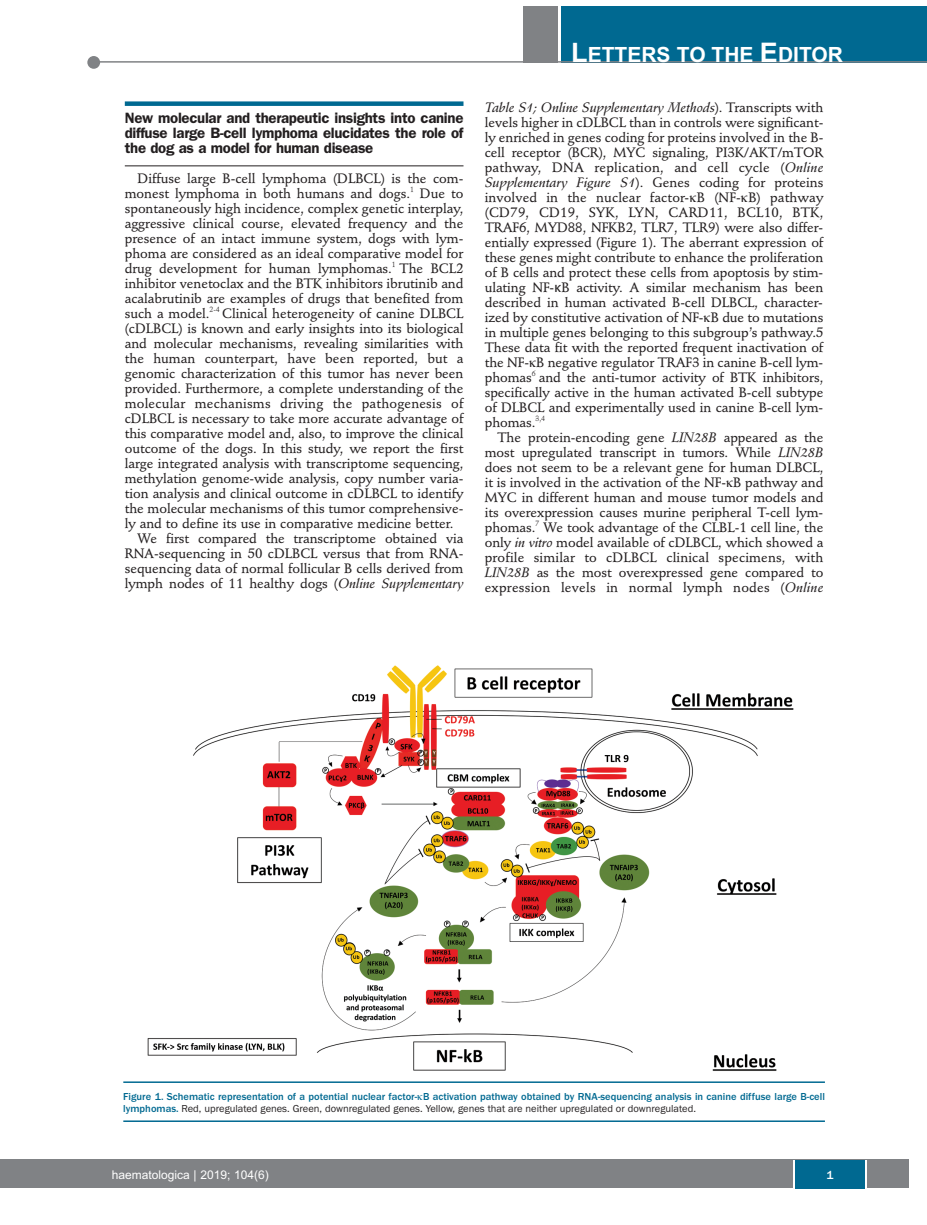
<style>
.page{position:relative;width:927px;height:1225px;background:#fff}
.page>*{position:absolute;margin:0;border:0;box-sizing:border-box;transform-origin:0 0}
.t1{font:700 21px "Arial";color:#fff}
.t2{font:600 15px/15px "Franklin Gothic";letter-spacing:-.02em;color:#231f20;text-align:justify}
.t3{font:500 13.5px/15px "Stempel Schneidler";letter-spacing:-.005em;color:#231f20;text-align:justify}
.t4{font:italic 13.5px "Stempel Schneidler Med";letter-spacing:-.005em;color:#231f20}
.t5{font:500 13.5px "Stempel Schneidler";letter-spacing:.015em;color:#231f20}
.t6{font:12px "Arial";color:#fff}
.t7{font:500 12px "Franklin Gothic";color:#fff}
.t8{font:500 10.5px/12px "Franklin Gothic";color:#006991}
.s1{font-family:"Stempel Schneidler Med";font-weight:400;font-style:italic}
.s2{font-size:27px}
.s3{font-family:"Stempel Schneidler";font-weight:500;font-style:normal}
.s4{font-family:"Lucida Grande";font-weight:400}
.s5{font-weight:400;color:#231f20}
</style>
<div class="page">
<div style="left:0;top:1159px;width:909px;height:28px;background:#808285"></div>
<div style="left:795px;top:1160px;width:70px;height:28px;background:#006991"></div>
<hr style="left:793px;top:1160px;width:2px;height:28px;background:#fff">
<hr style="left:865px;top:1160px;width:2px;height:28px;background:#fff">
<div style="left:561px;top:6px;width:366px;height:56px;background:#006991"></div>
<div style="left:523px;top:6px;width:34px;height:56px;background:#808285"></div>
<div style="left:87px;top:56px;width:13px;height:13px;background:#808285;border-radius:50%"></div>
<hr style="left:95px;top:61px;width:832px;height:2px;background:#808285">
<div style="left:125px;top:101px;width:338px;height:5px;background:#006991"></div>
<hr style="left:125px;top:166px;width:338px;height:1px;background:#231f20">
<img style="left:147px;top:665px;width:647px;height:406px">
<hr style="left:123px;top:1081px;width:702px;height:2px;background:#006991">
<hr style="left:123px;top:1120px;width:702px;height:2px;background:#006991">
<p class="t2" style="left:125px;top:112px;width:340px">New molecular and therapeutic insights into canine diffuse large B-cell lymphoma elucidates the role of the dog as a model for human disease</p>
<p class="t3" style="left:138px;top:172px;width:327px">Diffuse large B-cell lymphoma (DLBCL) is the com-</p>
<p class="t3" style="left:125px;top:187px;width:340px">monest lymphoma in both humans and dogs.<sup>1</sup> Due to</p>
<p class="t3" style="left:125px;top:202px;width:340px">spontaneously high incidence, complex genetic interplay,</p>
<p class="t3" style="left:125px;top:217px;width:340px">aggressive clinical course, elevated frequency and the</p>
<p class="t3" style="left:125px;top:232px;width:340px">presence of an intact immune system, dogs with lym-</p>
<p class="t3" style="left:125px;top:247px;width:340px">phoma are considered as an ideal comparative model for</p>
<p class="t3" style="left:125px;top:262px;width:340px">drug development for human lymphomas.<sup>1</sup> The BCL2</p>
<p class="t3" style="left:125px;top:277px;width:340px">inhibitor venetoclax and the BTK inhibitors ibrutinib and</p>
<p class="t3" style="left:125px;top:292px;width:340px">acalabrutinib are examples of drugs that benefited from</p>
<p class="t3" style="left:125px;top:307px;width:340px">such a model.<sup>2-4</sup> Clinical heterogeneity of canine DLBCL</p>
<p class="t3" style="left:125px;top:322px;width:340px">(cDLBCL) is known and early insights into its biological</p>
<p class="t3" style="left:125px;top:337px;width:340px">and molecular mechanisms, revealing similarities with</p>
<p class="t3" style="left:125px;top:352px;width:340px">the human counterpart, have been reported, but a</p>
<p class="t3" style="left:125px;top:367px;width:340px">genomic characterization of this tumor has never been</p>
<p class="t3" style="left:125px;top:382px;width:340px">provided. Furthermore, a complete understanding of the</p>
<p class="t5" style="left:125px;top:398px;width:340px">molecular mechanisms driving the pathogenesis of</p>
<p class="t3" style="left:125px;top:412px;width:340px">cDLBCL is necessary to take more accurate advantage of</p>
<p class="t3" style="left:125px;top:427px;width:340px">this comparative model and, also, to improve the clinical</p>
<p class="t3" style="left:125px;top:442px;width:340px">outcome of the dogs. In this study, we report the first</p>
<p class="t3" style="left:125px;top:457px;width:340px">large integrated analysis with transcriptome sequencing,</p>
<p class="t3" style="left:125px;top:472px;width:340px">methylation genome-wide analysis, copy number varia-</p>
<p class="t3" style="left:125px;top:487px;width:340px">tion analysis and clinical outcome in cDLBCL to identify</p>
<p class="t3" style="left:125px;top:502px;width:340px">the molecular mechanisms of this tumor comprehensive-</p>
<p class="t3" style="left:125px;top:517px;width:330px">ly and to define its use in comparative medicine better.</p>
<p class="t3" style="left:138px;top:532px;width:327px">We first compared the transcriptome obtained via</p>
<p class="t3" style="left:125px;top:547px;width:340px">RNA-sequencing in 50 cDLBCL versus that from RNA-</p>
<p class="t3" style="left:125px;top:562px;width:340px">sequencing data of normal follicular B cells derived from</p>
<p class="t3" style="left:125px;top:577px;width:340px">lymph nodes of 11 healthy dogs (<span class="s1">Online Supplementary</span></p>
<h1 class="t1" style="left:571px;top:43px;width:273px"><span class="s2">L</span>ETTERS TO THE <span class="s2">E</span>DITOR</h1>
<p class="t4" style="left:485px;top:101px;width:340px">Table S1; Online Supplementary Methods<span class="s3">). Transcripts with</span></p>
<p class="t3" style="left:485px;top:116px;width:340px">levels higher in cDLBCL than in controls were significant&shy;ly enriched in genes coding for proteins involved in the B&shy;cell receptor (BCR), MYC signaling, PI3K/AKT/mTOR pathway, DNA replication, and cell cycle (<span class="s1">Online Supplementary Figure S1</span>). Genes coding for proteins involved in the nuclear factor- B (NF- B) pathway (CD79, CD19, SYK, LYN, CARD11, BCL10, BTK, TRAF6, MYD88, NFKB2, TLR7, TLR9) were also differ&shy;entially expressed (Figure 1). The aberrant expression of these genes might contribute to enhance the proliferation of B cells and protect these cells from apoptosis by stim&shy;ulating NF-<span class="s4">κ</span>B activity. A similar mechanism has been described in human activated B-cell DLBCL, character&shy;ized by constitutive activation of NF- B due to mutations in multiple genes belonging to this subgroup’s pathway.5<br>These data fit with the reported frequent inactivation of the NF- B negative regulator TRAF3 in canine B-cell lym&shy;phomas<sup>6</sup> and the anti-tumor activity of BTK inhibitors, specifically active in the human activated B-cell subtype of DLBCL and experimentally used in canine B-cell lym&shy;phomas.<sup>3,4</sup></p>
<p class="t3" style="left:485px;top:431px;width:340px;text-indent:13px">The protein-encoding gene <span class="s1">LIN28B</span> appeared as the most upregulated transcript in tumors. While <span class="s1">LIN28B </span>does not seem to be a relevant gene for human DLBCL, it is involved in the activation of the NF- B pathway and MYC in different human and mouse tumor models and its overexpression causes murine peripheral T-cell lym&shy;phomas.<sup>7</sup> We took advantage of the CLBL-1 cell line, the only <span class="s1">in vitro</span> model available of cDLBCL, which showed a profile similar to cDLBCL clinical specimens, with <span class="s1">LIN28B</span> as the most overexpressed gene compared to expression levels in normal lymph nodes (<span class="s1">Online</span></p>
<p class="t8" style="left:123px;top:1090px;width:703px">Figure 1. Schematic representation of a potential nuclear factor- B activation pathway obtained by RNA-sequencing analysis in canine diffuse large B-cell lymphomas. <span class="s5">Red, upregulated genes. Green, downregulated genes. Yellow, genes that are neither upregulated or downregulated.</span></p>
<p class="t6" style="left:112px;top:1167px;width:158px">haematologica | 2019; 104(6)</p>
<p class="t7" style="left:826px;top:1167px;width:9px">1</p>
</div>
